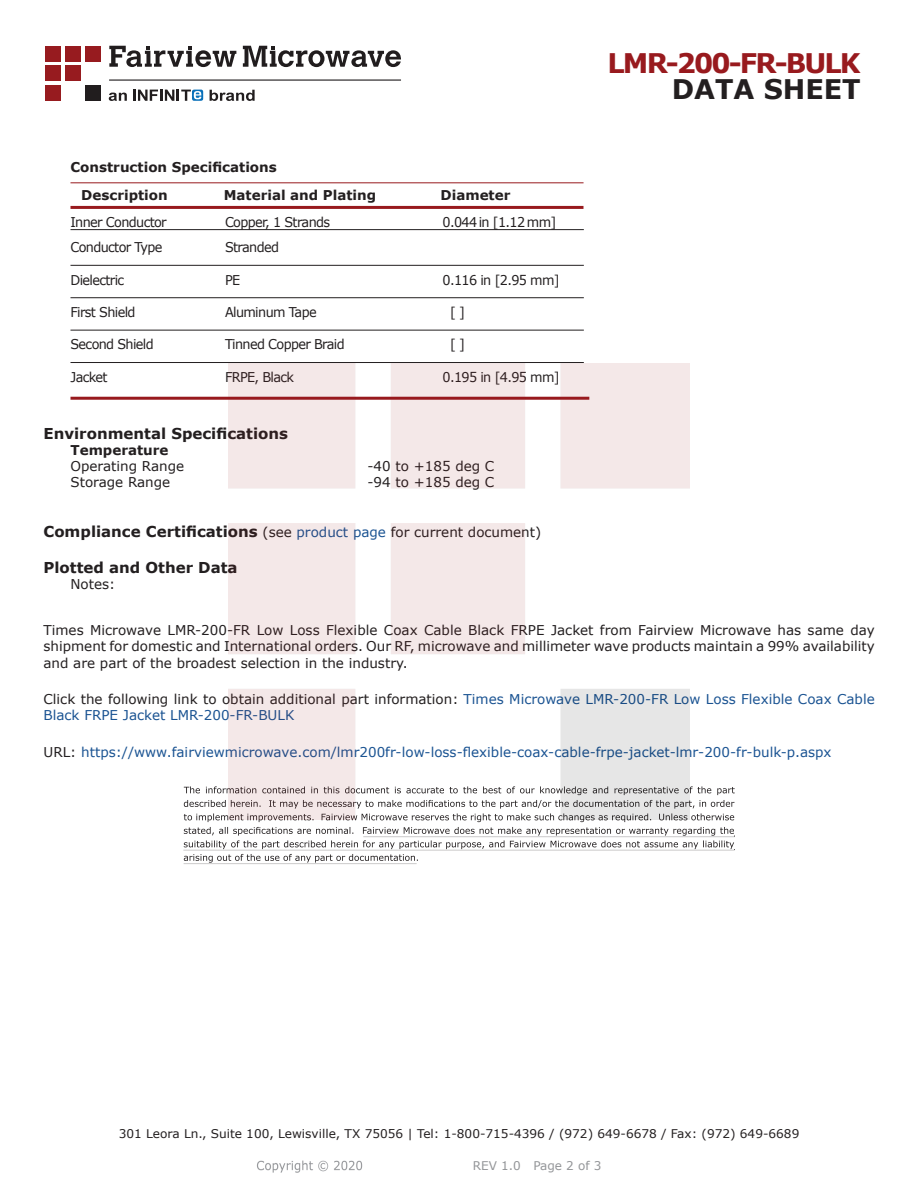
<style>
.page{position:relative;width:918px;height:1188px;background:#fff}
.page>*{position:absolute;margin:0;border:0;box-sizing:border-box;transform-origin:0 0}
.FM{font:700 27px "Verdana";letter-spacing:-.07em;color:#981a1e}
.t1{font:700 27px "Verdana";color:#231f20}
.Head1_for_Compliance{font:700 15px "Verdana";color:#231f20}
.Head1{font:700 15px "Verdana";color:#231f20}
.Web_Description_Para{font:13.5px/16.2px "Verdana";color:#231f20;text-align:justify}
.Table_Body_Construct{font:13.5px "Verdana";letter-spacing:-.05em;color:#231f20;scale:.95 1}
.Web_Description_Para-2{font:13.5px/16.2px "Verdana";color:#1a5392}
.URL_para{font:13.5px "Verdana";color:#1a5392}
.Specs_Para{font:13.5px "Verdana";color:#231f20}
.Table_Header_Constru{font:700 13.5px "Verdana";color:#231f20}
.Head2{font:700 13.5px "Verdana";color:#231f20}
.Head2_after_Head1{font:700 13.5px "Verdana";color:#231f20}
.t2{font:12px "Verdana";color:#231f20}
.REV_Info{font:12px "Verdana";color:#939598}
.s1{font-weight:400;font-size:13.5px}
.s2{font-weight:400;font-size:13.5px;color:#1a5392}
.s3{color:#231f20}
</style>
<div class="page">
<hr style="left:70px;top:182px;width:514px;height:1px;background:#981a1e">
<hr style="left:70px;top:206px;width:514px;height:3px;background:#981a1e">
<hr style="left:70px;top:229px;width:514px;height:1px;background:#231f20">
<hr style="left:70px;top:265px;width:514px;height:1px;background:#231f20">
<hr style="left:70px;top:297px;width:514px;height:1px;background:#231f20">
<hr style="left:70px;top:330px;width:514px;height:1px;background:#231f20">
<hr style="left:70px;top:362px;width:514px;height:1px;background:#231f20">
<hr style="left:70px;top:397px;width:519px;height:3px;background:#981a1e">
<svg style="left:184px;top:786px;width:551px;height:77px"></svg>
<hr style="left:363px;top:836px;width:372px;height:1px;background:#231f20">
<hr style="left:183px;top:850px;width:551px;height:1px;background:#231f20">
<hr style="left:184px;top:863px;width:233px;height:1px;background:#231f20">
<img style="left:257px;top:1160px;width:106px;height:13px">
<img style="left:228px;top:364px;width:462px;height:456px">
<div style="left:45px;top:46px;width:16px;height:15px;background:#971b1f"></div>
<div style="left:65px;top:66px;width:16px;height:15px;background:#971b1f"></div>
<div style="left:85px;top:85px;width:16px;height:16px;background:#211d1e"></div>
<div style="left:45px;top:85px;width:16px;height:16px;background:#971b1f"></div>
<div style="left:85px;top:46px;width:16px;height:15px;background:#971b1f"></div>
<div style="left:45px;top:66px;width:16px;height:15px;background:#971b1f"></div>
<div style="left:65px;top:46px;width:16px;height:15px;background:#971b1f"></div>
<svg style="left:109px;top:46px;width:292px;height:21px"></svg>
<svg style="left:192px;top:90px;width:11px;height:11px"></svg>
<svg style="left:133px;top:90px;width:68px;height:11px"></svg>
<svg style="left:210px;top:90px;width:45px;height:11px"></svg>
<svg style="left:109px;top:93px;width:18px;height:8px"></svg>
<hr style="left:109px;top:80px;width:292px;height:1px;background:#211d1e">
<p class="Head2" style="left:70px;top:158px;width:208px">Construction Specifications</p>
<p class="Table_Header_Constru" style="left:81px;top:185px;width:88px">Description</p>
<p class="Table_Header_Constru" style="left:224px;top:185px;width:154px">Material and Plating</p>
<p class="Table_Header_Constru" style="left:441px;top:185px;width:71px">Diameter</p>
<p class="Table_Body_Construct" style="left:70px;top:212px;width:103px">Inner Conductor</p>
<p class="Table_Body_Construct" style="left:225px;top:212px;width:112px">Copper, 1 Strands</p>
<p class="Table_Body_Construct" style="left:443px;top:212px;width:121px">0.044 in [1.12 mm]</p>
<p class="Table_Body_Construct" style="left:70px;top:238px;width:98px">Conductor Type</p>
<p class="Table_Body_Construct" style="left:225px;top:238px;width:58px">Stranded</p>
<p class="Table_Body_Construct" style="left:70px;top:270px;width:58px">Dielectric</p>
<p class="Table_Body_Construct" style="left:225px;top:270px;width:17px">PE</p>
<p class="Table_Body_Construct" style="left:443px;top:270px;width:125px">0.116 in [2.95 mm]</p>
<p class="Table_Body_Construct" style="left:70px;top:303px;width:70px">First Shield</p>
<p class="Table_Body_Construct" style="left:225px;top:303px;width:98px">Aluminum Tape</p>
<p class="Table_Body_Construct" style="left:450px;top:303px;width:17px">[ ]</p>
<p class="Table_Body_Construct" style="left:70px;top:335px;width:89px">Second Shield</p>
<p class="Table_Body_Construct" style="left:225px;top:335px;width:128px">Tinned Copper Braid</p>
<p class="Table_Body_Construct" style="left:450px;top:335px;width:17px">[ ]</p>
<p class="Table_Body_Construct" style="left:70px;top:368px;width:41px">Jacket</p>
<p class="Table_Body_Construct" style="left:225px;top:368px;width:74px">FRPE, Black</p>
<p class="Table_Body_Construct" style="left:443px;top:368px;width:125px">0.195 in [4.95 mm]</p>
<p class="FM" style="left:608px;top:44px;width:255px">LMR-200-FR-BULK</p>
<p class="t1" style="left:672px;top:70px;width:191px">DATA SHEET</p>
<p class="Head1" style="left:44px;top:423px;width:246px">Environmental Specifications</p>
<p class="Head2_after_Head1" style="left:70px;top:440px;width:100px">Temperature</p>
<p class="Specs_Para" style="left:70px;top:457px;width:115px">Operating Range</p>
<p class="Specs_Para" style="left:368px;top:457px;width:128px">-40 to +185 deg C</p>
<p class="Specs_Para" style="left:70px;top:473px;width:101px">Storage Range</p>
<p class="Specs_Para" style="left:368px;top:473px;width:128px">-94 to +185 deg C</p>
<p class="Head1_for_Compliance" style="left:44px;top:521px;width:499px">Compliance Certifications <span class="s1">(see</span> <span class="s2">product page</span> <span class="s1">for current document)</span></p>
<p class="Head1_for_Compliance" style="left:44px;top:557px;width:196px">Plotted and Other Data</p>
<p class="Specs_Para" style="left:70px;top:575px;width:46px">Notes:</p>
<p class="Web_Description_Para" style="left:44px;top:622px;width:833px">Times Microwave LMR-200-FR Low Loss Flexible Coax Cable Black FRPE Jacket from Fairview Microwave has same day shipment for domestic and International orders. Our RF, microwave and millimeter wave products maintain a 99% availability and are part of the broadest selection in the industry.</p>
<p class="Web_Description_Para-2" style="left:44px;top:691px;width:833px"><span class="s3">Click the following link to obtain additional part information:</span> Times Microwave LMR-200-FR Low Loss Flexible Coax Cable<br>Black FRPE Jacket LMR-200-FR-BULK</p>
<p class="URL_para" style="left:44px;top:743px;width:790px"><span class="s3">URL:</span> https://www.fairviewmicrowave.com/lmr200fr-low-loss-flexible-coax-cable-frpe-jacket-lmr-200-fr-bulk-p.aspx</p>
<p class="t2" style="left:119px;top:1125px;width:682px">301 Leora Ln., Suite 100, Lewisville, TX 75056 | Tel: 1-800-715-4396 / (972) 649-6678 / Fax: (972) 649-6689</p>
<p class="REV_Info" style="left:473px;top:1157px;width:130px">REV 1.0 Page 2 of 3</p>
</div>
